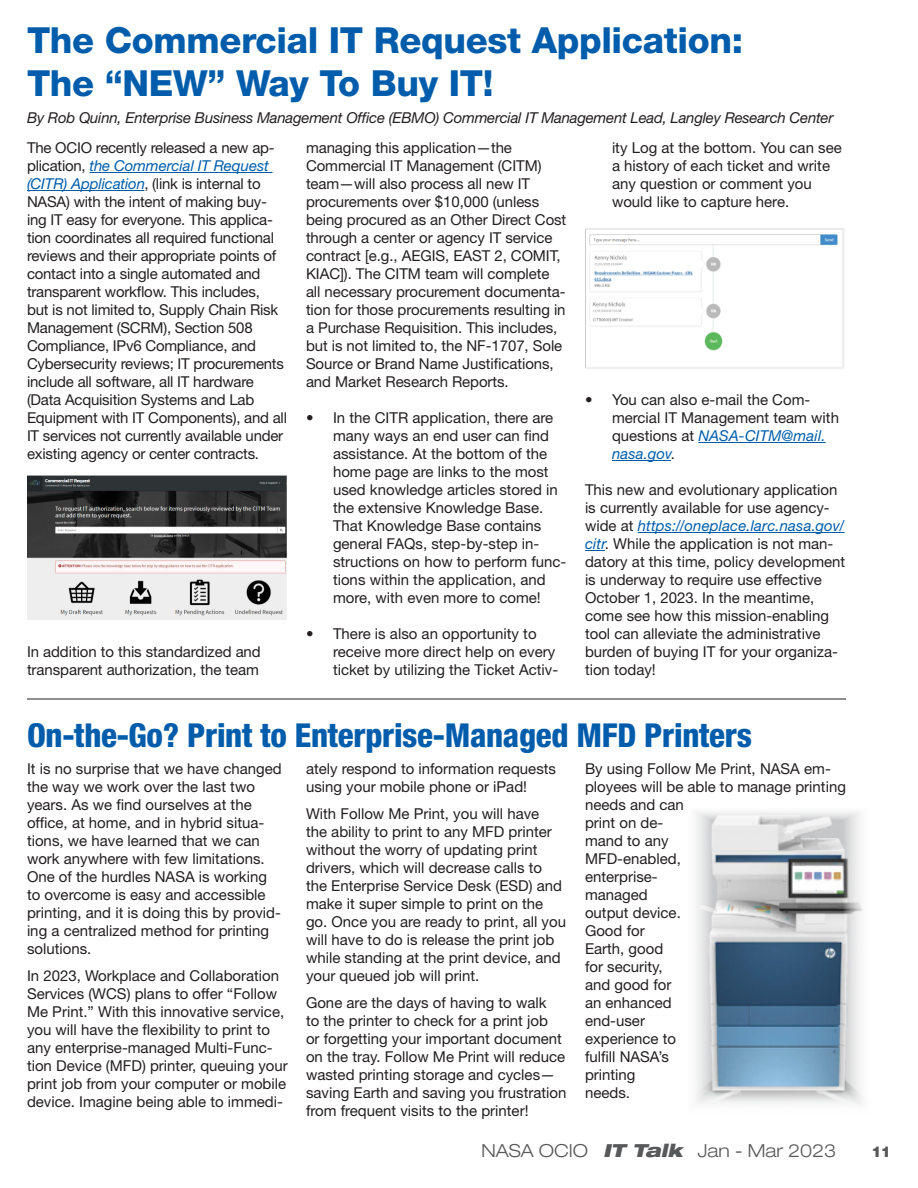
<style>
.page{position:relative;width:918px;height:1188px;background:#fff}
.page>*{position:absolute;margin:0;border:0;box-sizing:border-box;transform-origin:0 0}
.cio_message_title{font:800 36px/43.2px "Helvetica Neue LT Std";letter-spacing:-.01em;color:#015dab}
.cio_message_title-2{font:800 condensed 33px "Helvetica Neue LT Std";letter-spacing:-.01em;color:#015dab}
.t1{font:300 expanded 18px "Helvetica Neue LT Std";color:#57585a}
.t2{font:15px/18px "Helvetica Neue LT Std";color:#231f20}
.t3{font:italic 15px "Helvetica Neue LT Std";letter-spacing:-.015em;color:#231f20}
.t4{font:900 15px "Helvetica Neue LT Std";color:#57585a}
.s1{font-style:italic;color:#015dab}
.s2{font-weight:900;font-style:italic}
</style>
<div class="page">
<hr style="left:90px;top:172px;width:183px;height:1px;background:#015dab">
<hr style="left:27px;top:190px;width:117px;height:1px;background:#015dab">
<img style="left:27px;top:475px;width:260px;height:145px">
<hr style="left:698px;top:442px;width:128px;height:1px;background:#015dab">
<hr style="left:612px;top:460px;width:59px;height:1px;background:#015dab">
<hr style="left:638px;top:532px;width:207px;height:1px;background:#015dab">
<svg style="left:585px;top:550px;width:20px;height:1px"></svg>
<img style="left:585px;top:229px;width:259px;height:140px">
<img style="left:696px;top:812px;width:167px;height:293px">
<hr style="left:27px;top:699px;width:819px;height:1px;background:#231f20">
<p class="cio_message_title" style="left:27px;top:18px;width:718px">The Commercial IT Request Application:<br>The “NEW” Way To Buy IT!</p>
<p class="t3" style="left:27px;top:109px;width:808px">By Rob Quinn, Enterprise Business Management Office (EBMO) Commercial IT Management Lead, Langley Research Center</p>
<p class="t2" style="left:27px;top:138px;width:262px">The OCIO recently released a new ap&shy;plication, <span class="s1">the Commercial IT Request (CITR) Application</span>, (link is internal to NASA) with the intent of making buy&shy;ing IT easy for everyone. This applica&shy;tion coordinates all required functional reviews and their appropriate points of contact into a single automated and transparent workflow. This includes,<br>but is not limited to, Supply Chain Risk Management (SCRM), Section 508<br>Compliance, IPv6 Compliance, and Cybersecurity reviews; IT procurements include all software, all IT hardware (Data Acquisition Systems and Lab Equipment with IT Components), and all IT services not currently available under existing agency or center contracts.</p>
<p class="t2" style="left:306px;top:138px;width:262px">managing this application—the Commercial IT Management (CITM) team—will also process all new IT procurements over $10,000 (unless being procured as an Other Direct Cost through a center or agency IT service contract [e.g., AEGIS, EAST 2, COMIT, KIAC]). The CITM team will complete all necessary procurement documenta&shy;tion for those procurements resulting in a Purchase Requisition. This includes, but is not limited to, the NF-1707, Sole Source or Brand Name Justifications, and Market Research Reports.</p>
<p class="t2" style="left:333px;top:408px;width:235px;text-indent:-27px">• In the CITR application, there are many ways an end user can find assistance. At the bottom of the home page are links to the most used knowledge articles stored in the extensive Knowledge Base.<br>That Knowledge Base contains general FAQs, step-by-step in&shy;structions on how to perform func&shy;tions within the application, and more, with even more to come!</p>
<p class="t2" style="left:333px;top:624px;width:227px;text-indent:-27px">• There is also an opportunity to receive more direct help on every ticket by utilizing the Ticket Activ-</p>
<p class="t2" style="left:612px;top:138px;width:231px">ity Log at the bottom. You can see a history of each ticket and write any question or comment you would like to capture here.</p>
<p class="t2" style="left:612px;top:390px;width:229px;text-indent:-27px">• You can also e-mail the Com&shy;mercial IT Management team with questions at <span class="s1">NASA-CITM@mail. nasa.gov</span>.</p>
<p class="t2" style="left:585px;top:480px;width:262px">This new and evolutionary application is currently available for use agency&shy;wide at <span class="s1">https://oneplace.larc.nasa.gov/ citr</span>. While the application is not man&shy;datory at this time, policy development is underway to require use effective October 1, 2023. In the meantime, come see how this mission-enabling tool can alleviate the administrative burden of buying IT for your organiza&shy;tion today!</p>
<p class="t2" style="left:27px;top:642px;width:235px">In addition to this standardized and transparent authorization, the team</p>
<p class="cio_message_title-2" style="left:27px;top:715px;width:727px">On-the-Go? Print to Enterprise-Managed MFD Printers</p>
<p class="t2" style="left:27px;top:760px;width:256px">It is no surprise that we have changed the way we work over the last two years. As we find ourselves at the office, at home, and in hybrid situa&shy;tions, we have learned that we can work anywhere with few limitations.<br>One of the hurdles NASA is working to overcome is easy and accessible printing, and it is doing this by provid&shy;ing a centralized method for printing solutions.</p>
<p class="t2" style="left:27px;top:967px;width:262px">In 2023, Workplace and Collaboration Services (WCS) plans to offer “Follow Me Print.” With this innovative service, you will have the flexibility to print to any enterprise-managed Multi-Func&shy;tion Device (MFD) printer, queuing your print job from your computer or mobile device. Imagine being able to immedi-</p>
<p class="t2" style="left:585px;top:760px;width:262px">By using Follow Me Print, NASA em&shy;ployees will be able to manage printing needs and can<br>print on de-<br>mand to any<br>MFD-enabled,<br>enterprise-<br>managed<br>output device.<br>Good for<br>Earth, good<br>for security,<br>and good for<br>an enhanced<br>end-user<br>experience to<br>fulfill NASA’s<br>printing<br>needs.</p>
<p class="t2" style="left:306px;top:760px;width:252px">ately respond to information requests using your mobile phone or iPad!</p>
<p class="t2" style="left:306px;top:805px;width:262px">With Follow Me Print, you will have<br>the ability to print to any MFD printer without the worry of updating print drivers, which will decrease calls to the Enterprise Service Desk (ESD) and make it super simple to print on the go. Once you are ready to print, all you will have to do is release the print job while standing at the print device, and your queued job will print.</p>
<p class="t2" style="left:306px;top:994px;width:262px">Gone are the days of having to walk<br>to the printer to check for a print job<br>or forgetting your important document on the tray. Follow Me Print will reduce wasted printing storage and cycles— saving Earth and saving you frustration from frequent visits to the printer!</p>
<p class="t1" style="left:482px;top:1140px;width:356px">NASA OCIO <span class="s2">IT Talk</span> Jan - Mar 2023</p>
<p class="t4" style="left:871px;top:1143px;width:21px">11</p>
</div>
